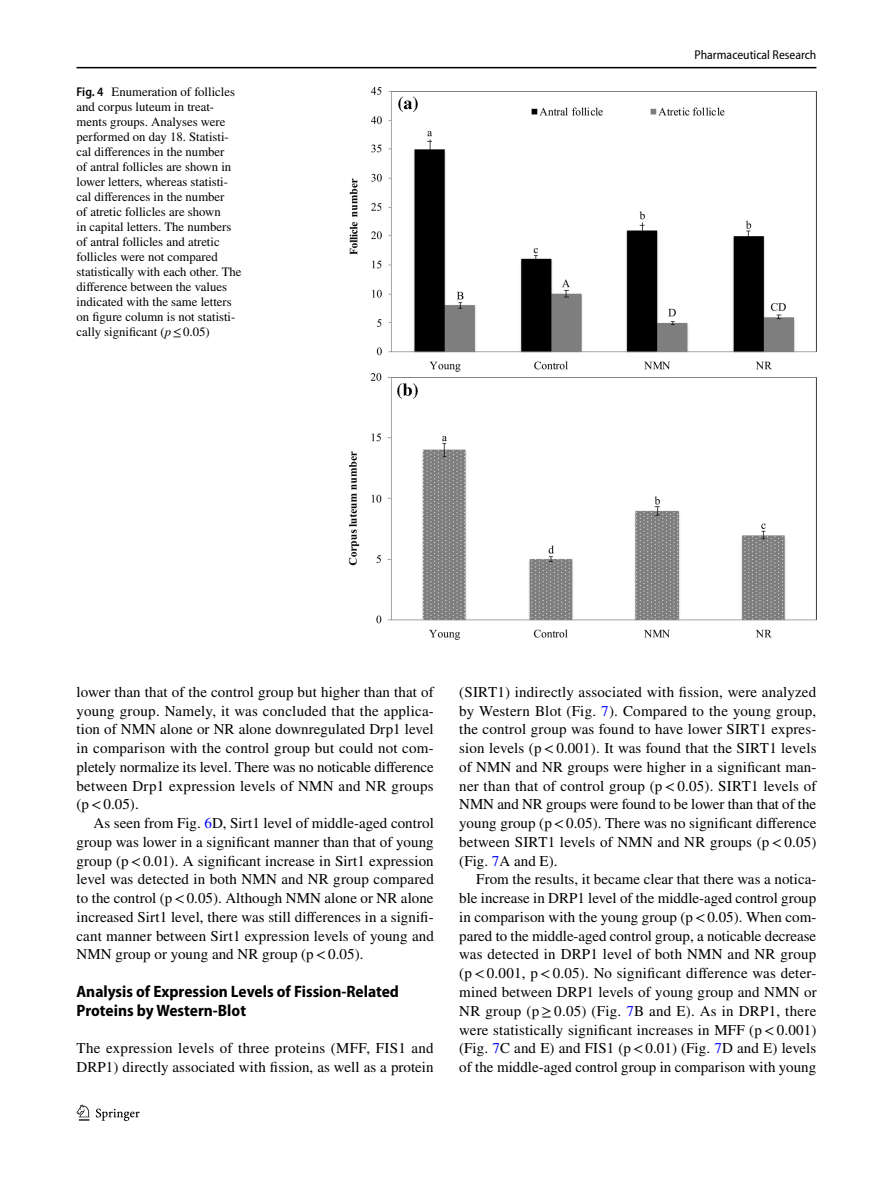
<style>
.page{position:relative;width:893px;height:1187px;background:#fff}
.page>*{position:absolute;margin:0;border:0;box-sizing:border-box;transform-origin:0 0}
.t1{font:700 semi-condensed 16.5px/18.8px "Myriad Pro";color:#000}
.t2{font:15px/18.8px "STIX";letter-spacing:.005em;color:#000;text-align:justify}
.t3{font:12.75px/15px "STIX";color:#000}
.t4{font:semi-condensed 12.75px "Myriad Pro";color:#000}
.s1{font-family:"Myriad Pro";font-weight:600;font-stretch:semi-condensed}
.s2{font-style:italic}
.s3{color:#00f}
</style>
<div class="page">
<hr style="left:77px;top:67px;width:739px;height:1px;background:#000">
<svg style="left:77px;top:1104px;width:12px;height:16px"></svg>
<svg style="left:96px;top:1108px;width:44px;height:12px"></svg>
<img style="left:349px;top:87px;width:467px;height:552px">
<p class="t3" style="left:77px;top:85px;width:167px"><span class="s1">Fig. 4</span> Enumeration of follicles and corpus luteum in treat&shy;ments groups. Analyses were performed on day 18. Statisti&shy;cal differences in the number<br>of antral follicles are shown in lower letters, whereas statisti&shy;cal differences in the number<br>of atretic follicles are shown<br>in capital letters. The numbers of antral follicles and atretic follicles were not compared statistically with each other. The difference between the values indicated with the same letters on figure column is not statisti&shy;cally significant (<span class="s2">p</span>≤0.05)</p>
<p class="t4" style="left:694px;top:48px;width:123px">Pharmaceutical Research</p>
<p class="t2" style="left:77px;top:683px;width:359px">lower than that of the control group but higher than that of young group. Namely, it was concluded that the applica&shy;tion of NMN alone or NR alone downregulated Drp1 level in comparison with the control group but could not com&shy;pletely normalize its level. There was no noticable difference between Drp1 expression levels of NMN and NR groups (p&lt;0.05).</p>
<p class="t2" style="left:77px;top:814px;width:359px;text-indent:17px">As seen from Fig. <span class="s3">6</span>D, Sirt1 level of middle-aged control group was lower in a significant manner than that of young group (p&lt;0.01). A significant increase in Sirt1 expression level was detected in both NMN and NR group compared to the control (p&lt;0.05). Although NMN alone or NR alone increased Sirt1 level, there was still differences in a signifi&shy;cant manner between Sirt1 expression levels of young and NMN group or young and NR group (p&lt;0.05).</p>
<p class="t1" style="left:77px;top:982px;width:324px">Analysis of Expression Levels of Fission‑Related<br>Proteins by Western‑Blot</p>
<p class="t2" style="left:77px;top:1039px;width:359px">The expression levels of three proteins (MFF, FIS1 and<br>DRP1) directly associated with fission, as well as a protein</p>
<p class="t2" style="left:459px;top:683px;width:359px">(SIRT1) indirectly associated with fission, were analyzed by Western Blot (Fig. <span class="s3">7</span>). Compared to the young group, the control group was found to have lower SIRT1 expres&shy;sion levels (p&lt;0.001). It was found that the SIRT1 levels of NMN and NR groups were higher in a significant man&shy;ner than that of control group (p&lt;0.05). SIRT1 levels of NMN and NR groups were found to be lower than that of the young group (p&lt;0.05). There was no significant difference between SIRT1 levels of NMN and NR groups (p&lt;0.05) (Fig. <span class="s3">7</span>A and E).</p>
<p class="t2" style="left:459px;top:871px;width:359px;text-indent:17px">From the results, it became clear that there was a notica&shy;ble increase in DRP1 level of the middle-aged control group in comparison with the young group (p&lt;0.05). When com&shy;pared to the middle-aged control group, a noticable decrease was detected in DRP1 level of both NMN and NR group (p&lt;0.001, p&lt;0.05). No significant difference was deter&shy;mined between DRP1 levels of young group and NMN or NR group (p≥0.05) (Fig. <span class="s3">7</span>B and E). As in DRP1, there were statistically significant increases in MFF (p&lt;0.001) (Fig. <span class="s3">7</span>C and E) and FIS1 (p&lt;0.01) (Fig. <span class="s3">7</span>D and E) levels of the middle-aged control group in comparison with young</p>
</div>
